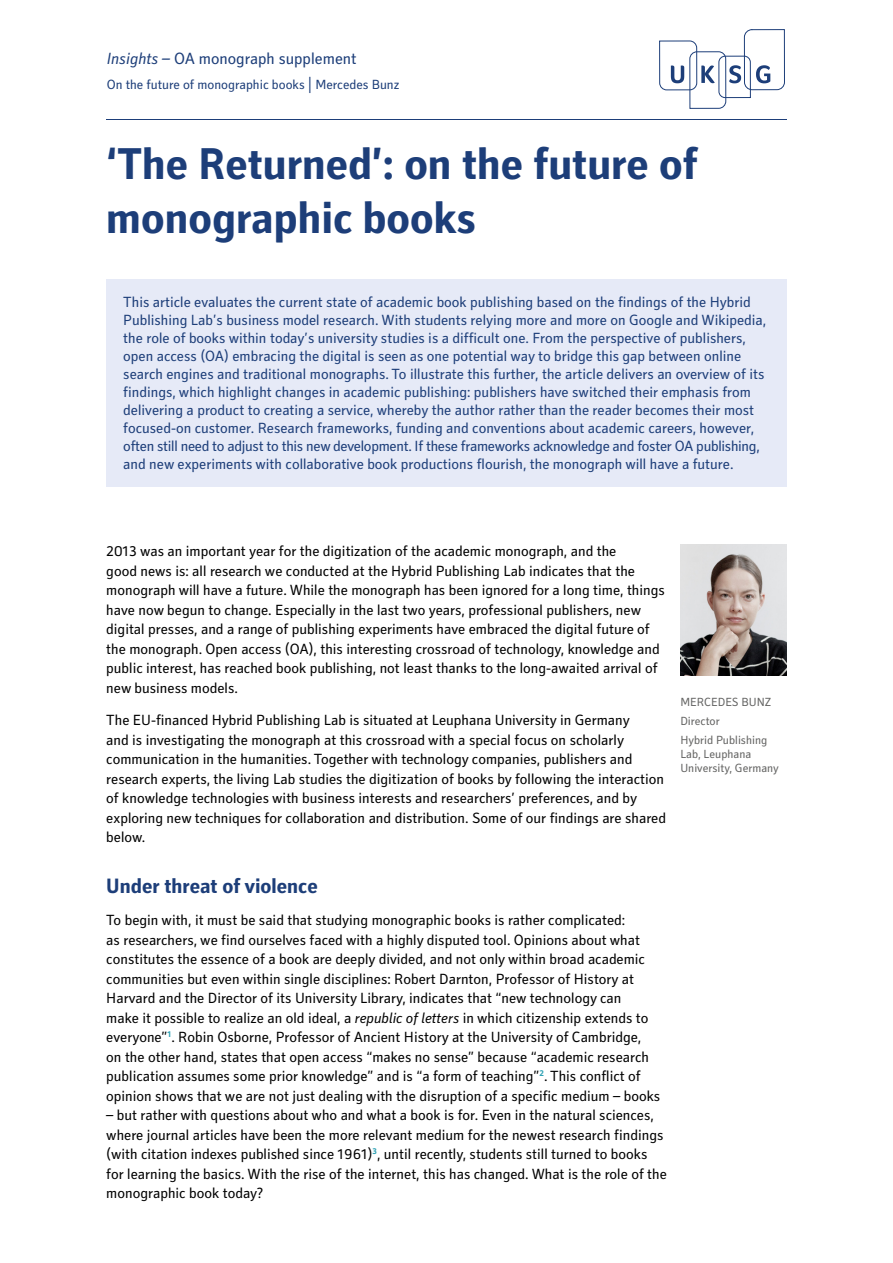
<style>
.page{position:relative;width:893px;height:1263px;background:#fff}
.page>*{position:absolute;margin:0;border:0;box-sizing:border-box;transform-origin:0 0}
.t1{font:700 45px/54px "Secca Std";color:#1d3e79}
.t2{font:700 21px "Secca Std";color:#1d3e79}
.t3{font:16.5px "Secca Std";color:#1d3e79}
.t4{font:15px/19.5px "Secca Std";color:#000}
.t5{font:15px/18px "Secca Std";color:#1d3e79}
.t6{font:13.5px "Secca Std";color:#1d3e79}
.t7{font:12px/18.6px "Secca Std";color:#636362}
.s1{font-style:italic}
</style>
<div class="page">
<div style="left:106px;top:279px;width:681px;height:208px;background:#e6eaf7"></div>
<img style="left:680px;top:545px;width:107px;height:130px">
<hr style="left:106px;top:119px;width:681px;height:1px;background:#1d3e79">
<svg style="left:659px;top:29px;width:126px;height:80px"></svg>
<p class="t3" style="left:107px;top:49px;width:251px"><span class="s1">Insights</span> – OA monograph supplement</p>
<p class="t6" style="left:107px;top:77px;width:294px">On the future of monographic books | Mercedes Bunz</p>
<h1 class="t1" style="left:106px;top:139px;width:593px">‘The Returned’: on the future of monographic books</h1>
<p class="t5" style="left:123px;top:294px;width:644px">This article evaluates the current state of academic book publishing based on the findings of the Hybrid Publishing Lab’s business model research. With students relying more and more on Google and Wikipedia, the role of books within today’s university studies is a difficult one. From the perspective of publishers, open access (OA) embracing the digital is seen as one potential way to bridge this gap between online search engines and traditional monographs. To illustrate this further, the article delivers an overview of its findings, which highlight changes in academic publishing: publishers have switched their emphasis from delivering a product to creating a service, whereby the author rather than the reader becomes their most focused-on customer. Research frameworks, funding and conventions about academic careers, however, often still need to adjust to this new development. If these frameworks acknowledge and foster OA publishing, and new experiments with collaborative book productions flourish, the monograph will have a future.</p>
<p class="t4" style="left:106px;top:542px;width:560px">2013 was an important year for the digitization of the academic monograph, and the<br>good news is: all research we conducted at the Hybrid Publishing Lab indicates that the monograph will have a future. While the monograph has been ignored for a long time, things have now begun to change. Especially in the last two years, professional publishers, new digital presses, and a range of publishing experiments have embraced the digital future of the monograph. Open access (OA), this interesting crossroad of technology, knowledge and public interest, has reached book publishing, not least thanks to the long-awaited arrival of new business models.</p>
<p class="t4" style="left:106px;top:711px;width:561px">The EU-financed Hybrid Publishing Lab is situated at Leuphana University in Germany<br>and is investigating the monograph at this crossroad with a special focus on scholarly communication in the humanities. Together with technology companies, publishers and research experts, the living Lab studies the digitization of books by following the interaction of knowledge technologies with business interests and researchers’ preferences, and by exploring new techniques for collaboration and distribution. Some of our findings are shared below.</p>
<h2 class="t2" style="left:106px;top:874px;width:213px">Under threat of violence</h2>
<p class="t4" style="left:106px;top:911px;width:555px">To begin with, it must be said that studying monographic books is rather complicated:<br>as researchers, we find ourselves faced with a highly disputed tool. Opinions about what constitutes the essence of a book are deeply divided, and not only within broad academic communities but even within single disciplines: Robert Darnton, Professor of History at Harvard and the Director of its University Library, indicates that “new technology can<br>make it possible to realize an old ideal, a <span class="s1">republic of letters</span> in which citizenship extends to everyone”<sup>1</sup>. Robin Osborne, Professor of Ancient History at the University of Cambridge, on the other hand, states that open access “makes no sense” because “academic research publication assumes some prior knowledge” and is “a form of teaching”<sup>2</sup>. This conflict of opinion shows that we are not just dealing with the disruption of a specific medium – books</p>
<p class="t4" style="left:106px;top:1106px;width:562px">– but rather with questions about who and what a book is for. Even in the natural sciences, where journal articles have been the more relevant medium for the newest research findings (with citation indexes published since 1961)<sup>3</sup>, until recently, students still turned to books for learning the basics. With the rise of the internet, this has changed. What is the role of the monographic book today?</p>
<p class="t7" style="left:680px;top:693px;width:92px">MERCEDES BUNZ<br>Director<br>Hybrid Publishing</p>
<p class="t7" style="left:680px;top:747px;width:100px;line-height:14.4px">Lab, Leuphana<br>University, Germany</p>
</div>
